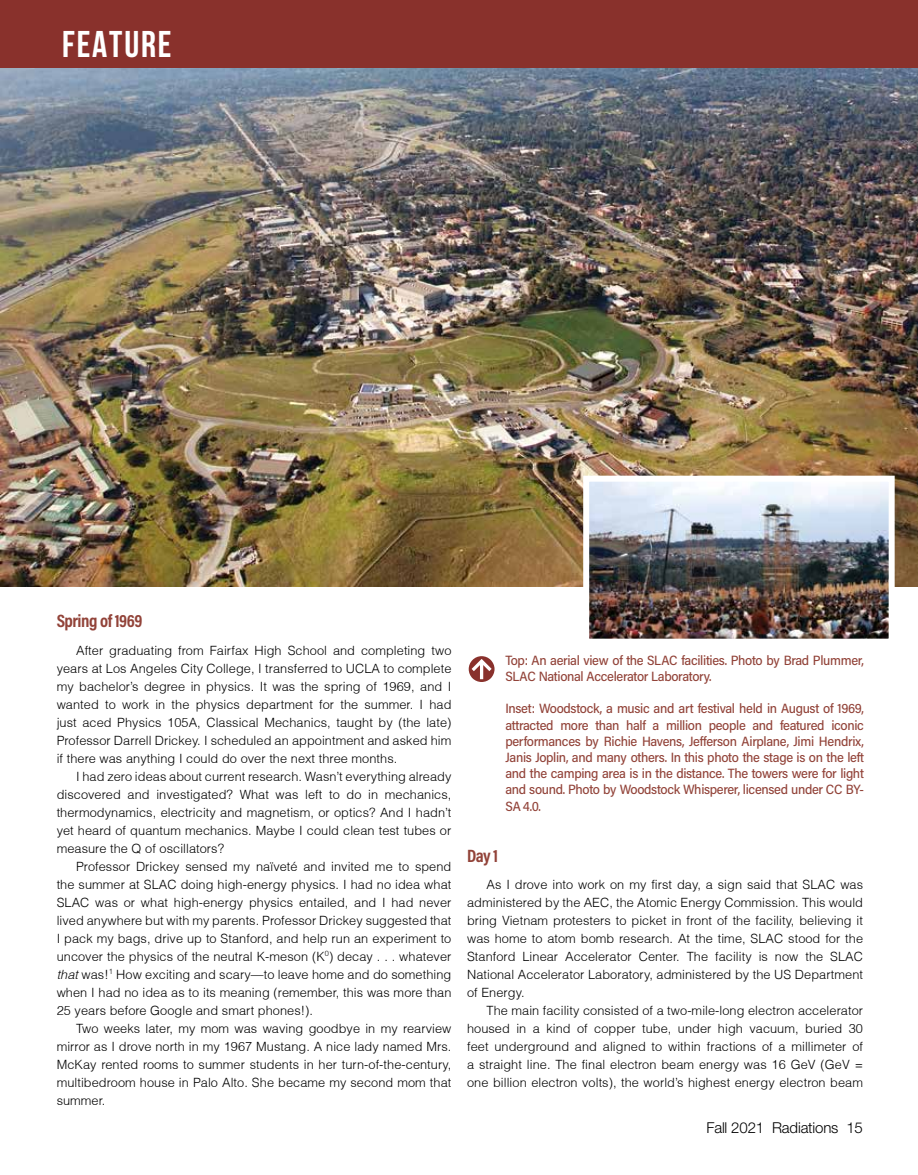
<style>
.page{position:relative;width:918px;height:1175px;background:#fff}
.page>*{position:absolute;margin:0;border:0;box-sizing:border-box;transform-origin:0 0}
.t1{font:700 37.2px "Bebas Neue";letter-spacing:.05em;color:#fff}
.t2{font:700 18px "Acumin Pro Cond";letter-spacing:-.025em;color:#924339}
.t3{font:300 15px "Helvetica Neue LT Pro";letter-spacing:-.01em;color:#000}
.t4{font:13.5px/16.2px "Acumin Variable Concept";letter-spacing:-.025em;color:#924339}
.t5{font:300 12.75px/18px "Helvetica";letter-spacing:.005em;color:#000;text-align:justify}
.s1{font-style:italic}
</style>
<div class="page">
<img style="left:1px;top:67px;width:917px;height:519px">
<div style="left:0;top:0;width:918px;height:67px;background:#89312c"></div>
<svg style="left:469px;top:656px;width:26px;height:26px"></svg>
<img style="left:590px;top:482px;width:298px;height:155px">
<div style="left:583px;top:475px;width:312px;height:169px;border:6px solid #fff"></div>
<h1 class="t1" style="left:62px;top:23px;width:111px">FEATURE</h1>
<h2 class="t2" style="left:57px;top:609px;width:87px">Spring of 1969</h2>
<p class="t5" style="left:57px;top:641px;width:396px;text-indent:19px">After graduating from Fairfax High School and completing two years at Los Angeles City College, I transferred to UCLA to complete my bachelor’s degree in physics. It was the spring of 1969, and I wanted to work in the physics department for the summer. I had just aced Physics 105A, Classical Mechanics, taught by (the late)<br>Professor Darrell Drickey. I scheduled an appointment and asked him if there was anything I could do over the next three months.</p>
<p class="t5" style="left:57px;top:767px;width:396px;text-indent:19px">I had zero ideas about current research. Wasn’t everything already discovered and investigated? What was left to do in mechanics, thermodynamics, electricity and magnetism, or optics? And I hadn’t yet heard of quantum mechanics. Maybe I could clean test tubes or measure the Q of oscillators?</p>
<p class="t5" style="left:57px;top:857px;width:396px;text-indent:19px">Professor Drickey sensed my naïveté and invited me to spend the summer at SLAC doing high-energy physics. I had no idea what SLAC was or what high-energy physics entailed, and I had never lived anywhere but with my parents. Professor Drickey suggested that I pack my bags, drive up to Stanford, and help run an experiment to uncover the physics of the neutral K-meson (K<sup>0</sup>) decay . . . whatever <span class="s1">that</span> was!<sup>1</sup> How exciting and scary—to leave home and do something when I had no idea as to its meaning (remember, this was more than 25 years before Google and smart phones!).</p>
<p class="t5" style="left:57px;top:1019px;width:396px;text-indent:19px">Two weeks later, my mom was waving goodbye in my rearview mirror as I drove north in my 1967 Mustang. A nice lady named Mrs.<br>McKay rented rooms to summer students in her turn-of-the-century, multibedroom house in Palo Alto. She became my second mom that summer.</p>
<p class="t4" style="left:505px;top:651px;width:360px">Top: An aerial view of the SLAC facilities. Photo by Brad Plummer,<br>SLAC National Accelerator Laboratory.</p>
<p class="t4" style="left:505px;top:700px;width:360px;text-align:justify">Inset: Woodstock, a music and art festival held in August of 1969, attracted more than half a million people and featured iconic performances by Richie Havens, Jefferson Airplane, Jimi Hendrix, Janis Joplin, and many others. In this photo the stage is on the left and the camping area is in the distance. The towers were for light and sound. Photo by Woodstock Whisperer, licensed under CC BY-SA 4.0.</p>
<h2 class="t2" style="left:467px;top:843px;width:32px">Day 1</h2>
<p class="t5" style="left:467px;top:875px;width:398px;text-indent:19px">As I drove into work on my first day, a sign said that SLAC was administered by the AEC, the Atomic Energy Commission. This would bring Vietnam protesters to picket in front of the facility, believing it was home to atom bomb research. At the time, SLAC stood for the Stanford Linear Accelerator Center. The facility is now the SLAC National Accelerator Laboratory, administered by the US Department of Energy.</p>
<p class="t5" style="left:467px;top:1001px;width:398px;text-indent:19px">The main facility consisted of a two-mile-long electron accelerator housed in a kind of copper tube, under high vacuum, buried 30 feet underground and aligned to within fractions of a millimeter of a straight line. The final electron beam energy was 16 GeV (GeV = one billion electron volts), the world’s highest energy electron beam</p>
<p class="t3" style="left:706px;top:1118px;width:158px">Fall 2021 Radiations 15</p>
</div>
